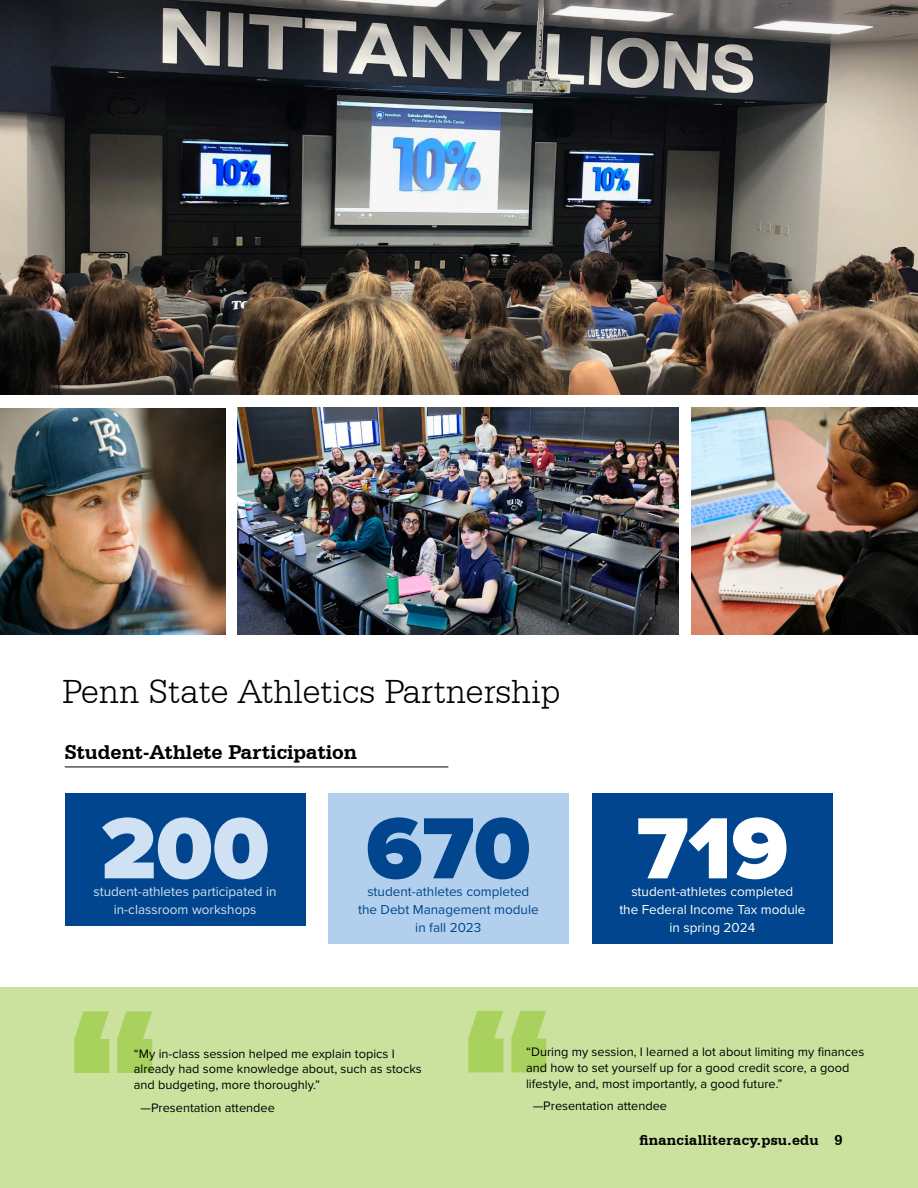
<style>
.page{position:relative;width:918px;height:1188px;background:#fff}
.page>*{position:absolute;margin:0;border:0;box-sizing:border-box;transform-origin:0 0}
.EOY__Process_ShadingTxt{font:900 90px "Proxima Nova";color:#00458d}
.EOY__Process_ShadingTxt-2{font:900 90px "Proxima Nova";color:#d1e1f4}
.EOY__Process_ShadingTxt-3{font:900 90px "Proxima Nova";color:#fff}
.Header_SpanColumn{font:300 36px "Serifa BT";color:#000}
.EOY_ChartHeader_RuleBelow{font:700 21px "Serifa BT";color:#000}
.Header_SpanColumn-2{font:700 15px "Serifa BT";letter-spacing:.02em;color:#000}
.EOY__Process_ShadingTxt-4{font:13.5px/18px "Proxima Nova";color:#fff;text-align:center}
.EOY__Process_ShadingTxt-5{font:13.5px/18px "Proxima Nova";color:#00458d;text-align:center}
.EOY__Process_ShadingTxt-6{font:13.5px/18px "Proxima Nova";color:#d1e1f4;text-align:center}
.t1{font:12.75px/15.8px "Proxima Nova";color:#000}
</style>
<div class="page">
<img style="left:0;top:409px;width:225px;height:225px">
<img style="left:0;top:0;width:918px;height:395px">
<img style="left:238px;top:408px;width:441px;height:226px">
<img style="left:692px;top:408px;width:226px;height:226px">
<div style="left:0;top:987px;width:918px;height:201px;background:#cbe29f"></div>
<svg style="left:74px;top:1011px;width:78px;height:62px"></svg>
<svg style="left:468px;top:1011px;width:78px;height:61px"></svg>
<hr style="left:65px;top:767px;width:383px;height:1px;background:#000">
<div style="left:328px;top:794px;width:241px;height:112px;background:#b2d0ed"></div>
<div style="left:328px;top:872px;width:241px;height:72px;background:#b2d0ed"></div>
<div style="left:65px;top:794px;width:240px;height:112px;background:#00458d"></div>
<div style="left:65px;top:872px;width:240px;height:54px;background:#00458d"></div>
<div style="left:592px;top:794px;width:241px;height:112px;background:#00458d"></div>
<div style="left:592px;top:872px;width:241px;height:72px;background:#00458d"></div>
<p class="Header_SpanColumn" style="left:62px;top:671px;width:500px">Penn State Athletics Partnership</p>
<p class="EOY_ChartHeader_RuleBelow" style="left:65px;top:739px;width:294px">Student-Athlete Participation</p>
<p class="EOY__Process_ShadingTxt-2" style="left:101px;top:781px;width:170px">200</p>
<p class="EOY__Process_ShadingTxt-6" style="left:94px;top:882px;width:185px">student-athletes participated in in-classroom workshops</p>
<p class="EOY__Process_ShadingTxt" style="left:366px;top:781px;width:166px">670</p>
<p class="EOY__Process_ShadingTxt-5" style="left:358px;top:882px;width:182px">student-athletes completed the Debt Management module in fall 2023</p>
<p class="EOY__Process_ShadingTxt-3" style="left:637px;top:781px;width:153px">719</p>
<p class="EOY__Process_ShadingTxt-4" style="left:619px;top:882px;width:188px">student-athletes completed<br>the Federal Income Tax module in spring 2024</p>
<p class="t1" style="left:134px;top:1045px;width:289px">“My in-class session helped me explain topics I already had some knowledge about, such as stocks and budgeting, more thoroughly.”</p>
<p class="t1" style="left:140px;top:1099px;width:136px">—Presentation attendee</p>
<p class="t1" style="left:526px;top:1044px;width:340px">“During my session, I learned a lot about limiting my finances and how to set yourself up for a good credit score, a good lifestyle, and, most importantly, a good future.”</p>
<p class="t1" style="left:533px;top:1098px;width:136px">—Presentation attendee</p>
<p class="Header_SpanColumn-2" style="left:639px;top:1131px;width:205px">financialliteracy.psu.edu 9</p>
</div>
